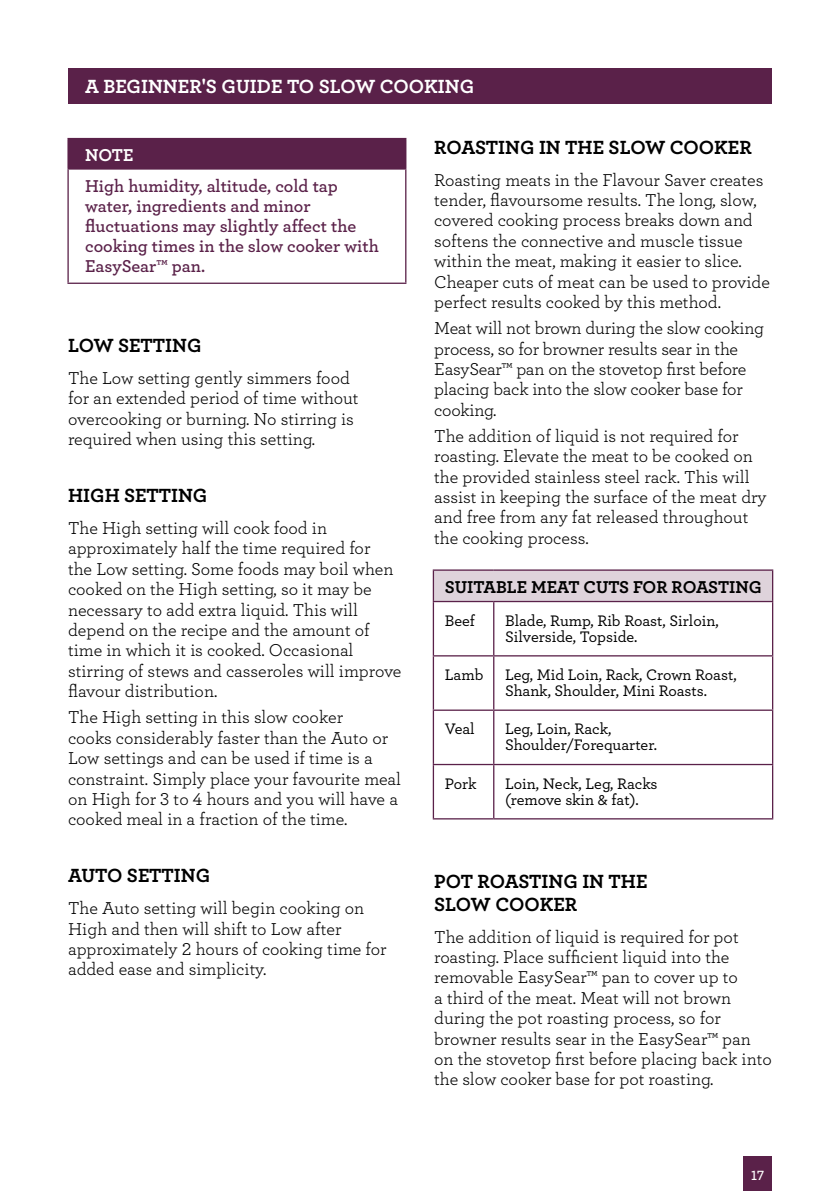
<style>
.page{position:relative;width:840px;height:1191px;background:#fff}
.page>*{position:absolute;margin:0;border:0;box-sizing:border-box;transform-origin:0 0}
.t1{font:20px/23px "Archer Bold LF";color:#000}
.t2{font:20px "Archer Bold LF";color:#fff}
.t3{font:18px/20.4px "Archer Book LF";color:#000}
.t4{font:18px/20px "Archer Semibold LF";color:#5a2149}
.t5{font:18px "Archer Bold LF";letter-spacing:-.005em;color:#000}
.t6{font:18px "Archer Bold LF";color:#fff}
.t7{font:16px/16px "Archer Medium LF";color:#000}
.t8{font:14px "Archer Semibold LF";color:#fff}
</style>
<div class="page">
<div style="left:743px;top:1157px;width:28px;height:34px;background:#5a2149"></div>
<div style="left:68px;top:68px;width:703px;height:36px;background:#5a2149"></div>
<div style="left:68px;top:139px;width:337px;height:30px;background:#5a2149"></div>
<hr style="left:67px;top:170px;width:2px;height:112px;background:#5a2149">
<hr style="left:405px;top:170px;width:1px;height:112px;background:#5a2149">
<hr style="left:67px;top:283px;width:339px;height:1px;background:#5a2149">
<hr style="left:67px;top:138px;width:339px;height:1px;background:#5a2149">
<hr style="left:67px;top:139px;width:2px;height:29px;background:#5a2149">
<svg style="left:405px;top:139px;width:1px;height:29px"></svg>
<hr style="left:67px;top:168px;width:339px;height:2px;background:#5a2149">
<div style="left:433px;top:570px;width:339px;height:31px;background:#ded3db"></div>
<hr style="left:432px;top:602px;width:2px;height:53px;background:#5a2149">
<hr style="left:493px;top:602px;width:1px;height:53px;background:#5a2149">
<hr style="left:771px;top:602px;width:1px;height:53px;background:#5a2149">
<hr style="left:432px;top:655px;width:61px;height:1px;background:#5a2149">
<hr style="left:432px;top:656px;width:2px;height:53px;background:#5a2149">
<hr style="left:493px;top:655px;width:279px;height:1px;background:#5a2149">
<hr style="left:493px;top:656px;width:1px;height:53px;background:#5a2149">
<hr style="left:771px;top:656px;width:1px;height:53px;background:#5a2149">
<hr style="left:432px;top:709px;width:61px;height:2px;background:#5a2149">
<hr style="left:432px;top:711px;width:2px;height:53px;background:#5a2149">
<hr style="left:493px;top:709px;width:279px;height:2px;background:#5a2149">
<hr style="left:493px;top:711px;width:1px;height:53px;background:#5a2149">
<hr style="left:771px;top:711px;width:1px;height:53px;background:#5a2149">
<hr style="left:432px;top:764px;width:61px;height:1px;background:#5a2149">
<hr style="left:432px;top:765px;width:2px;height:53px;background:#5a2149">
<hr style="left:493px;top:764px;width:279px;height:1px;background:#5a2149">
<hr style="left:493px;top:765px;width:1px;height:53px;background:#5a2149">
<hr style="left:771px;top:765px;width:1px;height:53px;background:#5a2149">
<hr style="left:432px;top:818px;width:61px;height:1px;background:#5a2149">
<hr style="left:493px;top:818px;width:279px;height:1px;background:#5a2149">
<hr style="left:432px;top:569px;width:61px;height:2px;background:#5a2149">
<hr style="left:432px;top:571px;width:2px;height:30px;background:#5a2149">
<hr style="left:493px;top:569px;width:279px;height:2px;background:#5a2149">
<hr style="left:771px;top:571px;width:1px;height:30px;background:#5a2149">
<hr style="left:432px;top:601px;width:61px;height:1px;background:#5a2149">
<hr style="left:493px;top:601px;width:279px;height:1px;background:#5a2149">
<p class="t2" style="left:85px;top:73px;width:390px">A BEGINNER'S GUIDE TO SLOW COOKING</p>
<p class="t6" style="left:85px;top:144px;width:50px">NOTE</p>
<p class="t4" style="left:85px;top:175px;width:295px">High humidity, altitude, cold tap water, ingredients and minor fluctuations may slightly affect the cooking times in the slow cooker with<br>EasySear™ pan.</p>
<p class="t1" style="left:68px;top:333px;width:74px">LOW SETTING</p>
<p class="t3" style="left:68px;top:367px;width:292px">The Low setting gently simmers food for an extended period of time without overcooking or burning. No stirring is required when using this setting.</p>
<p class="t1" style="left:68px;top:483px;width:28px">HIGH</p>
<p class="t1" style="left:124px;top:483px;width:24px">SETTING</p>
<p class="t3" style="left:68px;top:517px;width:335px">The High setting will cook food in approximately half the time required for<br>the Low setting. Some foods may boil when cooked on the high setting, so it may be necessary to add extra liquid. This will depend on the recipe and the amount of time in which it is cooked. Occasional stirring of stews and casseroles will improve flavour distribution.</p>
<p class="t3" style="left:68px;top:706px;width:334px">The High setting in this slow cooker<br>cooks considerably faster than the auto or low settings and can be used if time is a constraint. Simply place your favourite meal on High for 3 to 4 hours and you will have a cooked meal in a fraction of the time.</p>
<p class="t1" style="left:68px;top:863px;width:28px">AUTO</p>
<p class="t1" style="left:127px;top:863px;width:24px">SETTING</p>
<p class="t3" style="left:68px;top:897px;width:320px">The Auto setting will begin cooking on High and then will shift to Low after approximately 2 hours of cooking time for added ease and simplicity.</p>
<p class="t1" style="left:434px;top:135px;width:190px">ROASTING IN THE SLOW</p>
<p class="t1" style="left:669px;top:135px;width:15px">COOKER</p>
<p class="t3" style="left:434px;top:169px;width:337px">Roasting meats in the Flavour Saver creates tender, flavoursome results. The long, slow, covered cooking process breaks down and softens the connective and muscle tissue within the meat, making it easier to slice.<br>Cheaper cuts of meat can be used to provide perfect results cooked by this method.</p>
<p class="t3" style="left:434px;top:317px;width:331px">Meat will not brown during the slow cooking process, so for browner results sear in the EasySear™ pan on the stovetop first before placing back into the slow cooker base for cooking.</p>
<p class="t3" style="left:434px;top:425px;width:334px">The addition of liquid is not required for roasting. Elevate the meat to be cooked on the provided stainless steel rack. This will assist in keeping the surface of the meat dry and free from any fat released throughout the cooking process.</p>
<p class="t5" style="left:444px;top:576px;width:318px">SUITABLE MEAT CUTS FOR ROASTING</p>
<p class="t7" style="left:444px;top:612px;width:32px">Beef</p>
<p class="t7" style="left:505px;top:612px;width:215px">Blade, Rump, Rib Roast, Sirloin,<br>Silverside, Topside.</p>
<p class="t7" style="left:444px;top:666px;width:40px">Lamb</p>
<p class="t7" style="left:505px;top:666px;width:233px">Leg, Mid Loin, Rack, Crown Roast,<br>Shank, Shoulder, Mini Roasts.</p>
<p class="t7" style="left:444px;top:720px;width:31px">Veal</p>
<p class="t7" style="left:505px;top:720px;width:153px">Leg, Loin, Rack,<br>Shoulder/Forequarter.</p>
<p class="t7" style="left:444px;top:775px;width:33px">Pork</p>
<p class="t7" style="left:505px;top:775px;width:154px">Loin, Neck, Leg, Racks (remove skin &amp; fat).</p>
<p class="t1" style="left:434px;top:869px;width:215px">POT ROASTING IN THE<br>SLOW COOKER</p>
<p class="t3" style="left:434px;top:926px;width:339px">The addition of liquid is required for pot roasting. Place sufficient liquid into the removable EasySear™ pan to cover up to<br>a third of the meat. Meat will not brown during the pot roasting process, so for browner results sear in the EasySear™ pan on the stovetop first before placing back into the slow cooker base for pot roasting.</p>
<p class="t8" style="left:750px;top:1166px;width:15px">17</p>
</div>
